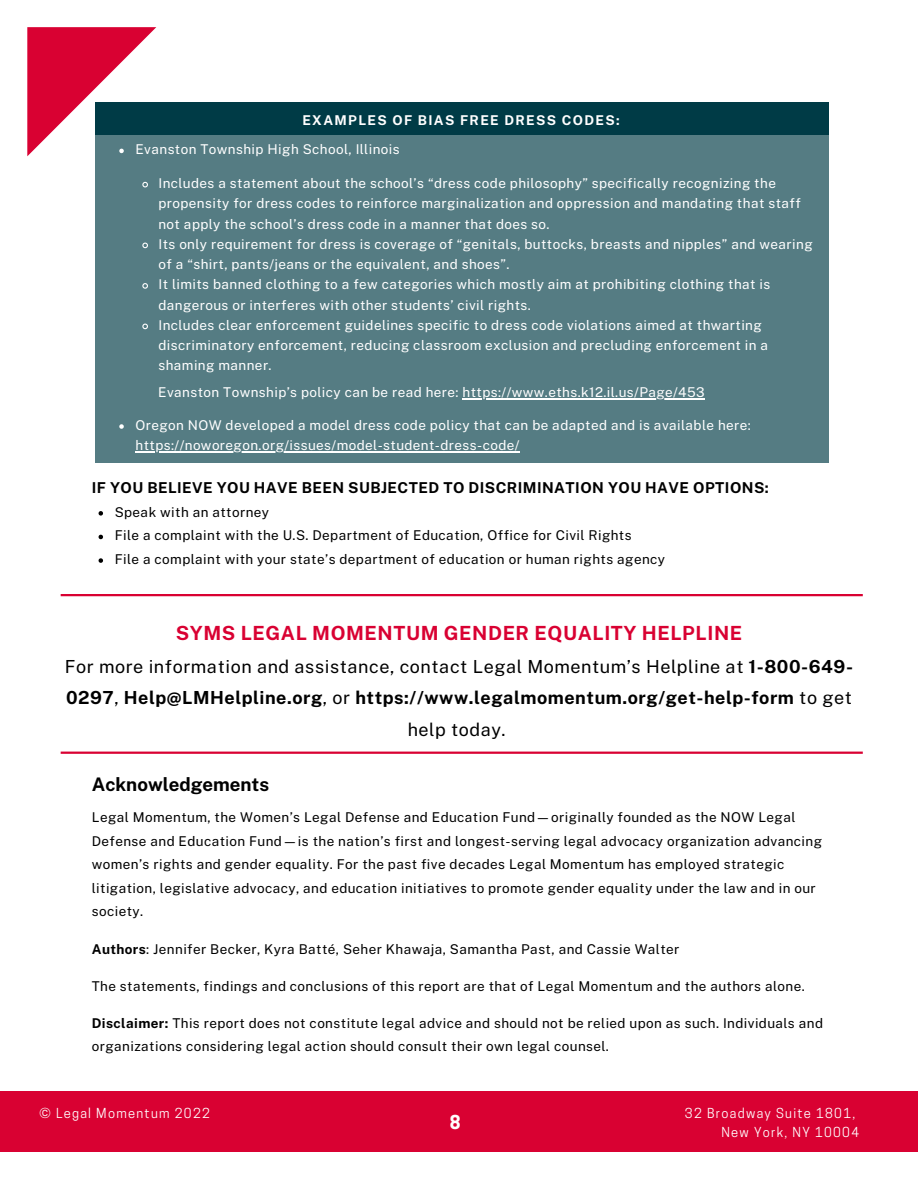
<style>
.page{position:relative;width:918px;height:1188px;background:#fff}
.page>*{position:absolute;margin:0;border:0;box-sizing:border-box;transform-origin:0 0}
.t1{font:700 19.5px "Public Sans";letter-spacing:.03em;color:#d90132}
.t2{font:700 18.75px "Public Sans";color:#000}
.t3{font:18px/31.5px "Public Sans";letter-spacing:.03em;color:#000;text-align:center}
.t4{font:700 18px "Cooper Hewitt";color:#fff}
.t5{font:700 15px "Public Sans";letter-spacing:.03em;color:#000}
.t6{font:13.5px/20.2px "Public Sans";letter-spacing:.03em;color:#fff}
.t7{font:13.5px/23.7px "Public Sans";letter-spacing:.03em;color:#000}
.t8{font:700 13.5px "Public Sans";letter-spacing:.1em;color:#fff}
.t9{font:12.9px/19.5px "Cooper Hewitt";letter-spacing:.1em;color:#fff}
.s1{font-weight:700}
</style>
<div class="page">
<div style="left:0;top:1091px;width:918px;height:61px;background:#d90132"></div>
<svg style="left:99px;top:511px;width:4px;height:5px"></svg>
<svg style="left:99px;top:535px;width:4px;height:4px"></svg>
<svg style="left:99px;top:558px;width:4px;height:5px"></svg>
<hr style="left:61px;top:594px;width:802px;height:2px;background:#d90132">
<div style="left:95px;top:102px;width:734px;height:32px;background:#003b46"></div>
<div style="left:95px;top:134px;width:734px;height:328px;background:#557c83"></div>
<svg style="left:27px;top:27px;width:129px;height:129px"></svg>
<svg style="left:142px;top:181px;width:6px;height:7px"></svg>
<svg style="left:142px;top:242px;width:6px;height:7px"></svg>
<svg style="left:142px;top:283px;width:6px;height:6px"></svg>
<svg style="left:142px;top:323px;width:6px;height:7px"></svg>
<hr style="left:463px;top:398px;width:242px;height:2px;background:#fff">
<svg style="left:119px;top:424px;width:5px;height:5px"></svg>
<hr style="left:135px;top:451px;width:385px;height:1px;background:#fff">
<hr style="left:61px;top:752px;width:802px;height:2px;background:#d90132">
<p class="t8" style="left:302px;top:112px;width:319px">EXAMPLES OF BIAS FREE DRESS CODES:</p>
<p class="t6" style="left:135px;top:139px;width:266px">Evanston Township High School, Illinois</p>
<p class="t6" style="left:158px;top:173px;width:656px">Includes a statement about the school’s “dress code philosophy” specifically recognizing the propensity for dress codes to reinforce marginalization and oppression and mandating that staff not apply the school’s dress code in a manner that does so.<br>Its only requirement for dress is coverage of “genitals, buttocks, breasts and nipples” and wearing of a “shirt, pants/jeans or the equivalent, and shoes”.<br>It limits banned clothing to a few categories which mostly aim at prohibiting clothing that is dangerous or interferes with other students’ civil rights.<br>Includes clear enforcement guidelines specific to dress code violations aimed at thwarting discriminatory enforcement, reducing classroom exclusion and precluding enforcement in a shaming manner.</p>
<p class="t6" style="left:158px;top:382px;width:548px">Evanston Township’s policy can be read here: https://www.eths.k12.il.us/Page/453</p>
<p class="t6" style="left:135px;top:415px;width:617px">Oregon NOW developed a model dress code policy that can be adapted and is available here: https://noworegon.org/issues/model-student-dress-code/</p>
<p class="t5" style="left:92px;top:479px;width:679px">IF YOU BELIEVE YOU HAVE BEEN SUBJECTED TO DISCRIMINATION YOU HAVE OPTIONS:</p>
<p class="t7" style="left:115px;top:500px;width:552px">Speak with an attorney<br>File a complaint with the U.S. Department of Education, Office for Civil Rights<br>File a complaint with your state’s department of education or human rights agency</p>
<h1 class="t1" style="left:176px;top:621px;width:568px">SYMS LEGAL MOMENTUM GENDER EQUALITY HELPLINE</h1>
<h3 class="t3" style="left:65px;top:650px;width:790px">For more information and assistance, contact Legal Momentum’s Helpline at <span class="s1">1-800-649-<br>0297</span>, <span class="s1">Help@LMHelpline.org</span>, or <span class="s1">https://www.legalmomentum.org/get-help-form</span> to get help today.</h3>
<h2 class="t2" style="left:92px;top:774px;width:179px">Acknowledgements</h2>
<p class="t7" style="left:92px;top:805px;width:732px">Legal Momentum, the Women’s Legal Defense and Education Fund—originally founded as the NOW Legal Defense and Education Fund—is the nation’s first and longest-serving legal advocacy organization advancing women’s rights and gender equality. For the past five decades Legal Momentum has employed strategic litigation, legislative advocacy, and education initiatives to promote gender equality under the law and in our society.</p>
<p class="t7" style="left:92px;top:937px;width:589px"><span class="s1">Authors</span>: Jennifer Becker, Kyra Batté, Seher Khawaja, Samantha Past, and Cassie Walter</p>
<p class="t7" style="left:92px;top:974px;width:714px">The statements, findings and conclusions of this report are that of Legal Momentum and the authors alone.</p>
<p class="t7" style="left:92px;top:1011px;width:733px"><span class="s1">Disclaimer:</span> This report does not constitute legal advice and should not be relied upon as such. Individuals and organizations considering legal action should consult their own legal counsel.</p>
<p class="t9" style="left:39px;top:1105px;width:172px">© Legal Momentum 2022</p>
<p class="t9" style="left:721px;top:1105px;width:139px;text-indent:-36px">32 Broadway Suite 1801,<br>New York, NY 10004</p>
<h3 class="t4" style="left:450px;top:1115px;width:12px">8</h3>
</div>
